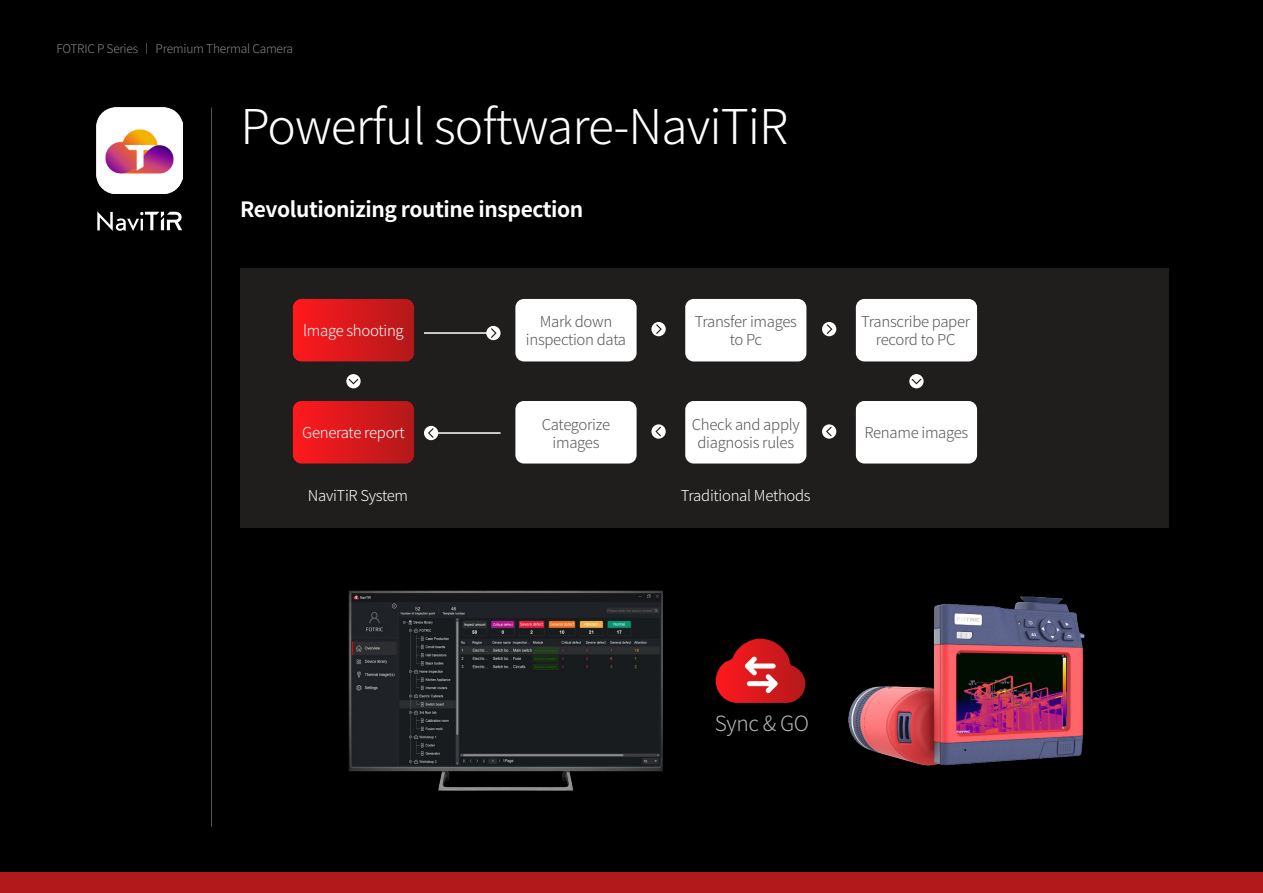
<style>
.page{position:relative;width:1263px;height:893px;background:#fff}
.page>*{position:absolute;margin:0;border:0;box-sizing:border-box;transform-origin:0 0}
.t1{font:300 48px "Source Han Sans CN";letter-spacing:-.02em;color:#fff}
.t2{font:700 21px "Source Han Sans CN";letter-spacing:-.02em;color:#fff}
.t3{font:300 21px "Source Han Sans CN";letter-spacing:-.02em;color:#b5b6b6}
.t4{font:300 15px/17.5px "Source Han Sans CN";letter-spacing:-.02em;color:#595757;text-align:center}
.t5{font:300 15px "Source Han Sans CN";letter-spacing:-.02em;color:#fff}
.t6{font:300 12px "Source Han Sans CN";letter-spacing:-.02em;color:#898989}
</style>
<div class="page">
<div style="left:0;top:872px;width:1263px;height:21px;background:#b2191b"></div>
<div style="left:0;top:0;width:1263px;height:872px;background:#000"></div>
<svg style="left:97px;top:211px;width:85px;height:20px"></svg>
<img style="left:97px;top:108px;width:86px;height:86px">
<hr style="left:211px;top:108px;width:1px;height:719px;background:#595757">
<div style="left:240px;top:268px;width:929px;height:260px;background:#1f1e1d"></div>
<svg style="left:293px;top:299px;width:121px;height:62px;background:#d7191c"></svg>
<div style="left:515px;top:299px;width:122px;height:62px;background:#fff;border-radius:9px"></div>
<div style="left:685px;top:299px;width:121px;height:62px;background:#fff;border-radius:9px"></div>
<div style="left:856px;top:299px;width:121px;height:62px;background:#fff;border-radius:9px"></div>
<svg style="left:293px;top:401px;width:121px;height:62px;background:#d7191c"></svg>
<div style="left:515px;top:401px;width:122px;height:62px;background:#fff;border-radius:9px"></div>
<div style="left:685px;top:401px;width:121px;height:62px;background:#fff;border-radius:9px"></div>
<div style="left:856px;top:401px;width:121px;height:62px;background:#fff;border-radius:9px"></div>
<svg style="left:346px;top:374px;width:15px;height:14px"></svg>
<svg style="left:651px;top:322px;width:15px;height:14px"></svg>
<svg style="left:486px;top:326px;width:14px;height:14px"></svg>
<svg style="left:424px;top:426px;width:14px;height:14px"></svg>
<svg style="left:651px;top:424px;width:15px;height:15px"></svg>
<svg style="left:822px;top:322px;width:14px;height:14px"></svg>
<svg style="left:822px;top:424px;width:14px;height:15px"></svg>
<svg style="left:909px;top:374px;width:14px;height:14px"></svg>
<hr style="left:424px;top:332px;width:65px;height:2px;background:#fff">
<hr style="left:436px;top:432px;width:65px;height:2px;background:#fff">
<img style="left:348px;top:590px;width:315px;height:201px">
<svg style="left:716px;top:639px;width:90px;height:64px"></svg>
<img style="left:848px;top:596px;width:237px;height:170px">
<p class="t6" style="left:56px;top:42px;width:238px">FOTRIC P Series 丨 Premium Thermal Camera</p>
<h1 class="t1" style="left:240px;top:100px;width:549px">Powerful software-NaviTiR</h1>
<h2 class="t2" style="left:240px;top:198px;width:345px">Revolutionizing routine inspection</h2>
<p class="t5" style="left:303px;top:322px;width:102px">lmage shooting</p>
<p class="t5" style="left:302px;top:424px;width:104px">Generate report</p>
<p class="t4" style="left:526px;top:313px;width:102px">Mark down inspection data</p>
<p class="t4" style="left:695px;top:313px;width:104px">Transfer images to Pc</p>
<p class="t4" style="left:861px;top:313px;width:111px">Transcribe paper record to PC</p>
<p class="t4" style="left:542px;top:416px;width:70px">Categorize images</p>
<p class="t4" style="left:692px;top:416px;width:109px">Check and apply diagnosis rules</p>
<p class="t4" style="left:864px;top:424px;width:105px">Rename images</p>
<p class="t5" style="left:308px;top:487px;width:102px">NaviTiR System</p>
<p class="t5" style="left:681px;top:487px;width:131px">Traditional Methods</p>
<h2 class="t3" style="left:715px;top:712px;width:96px">Sync &amp; GO</h2>
</div>
